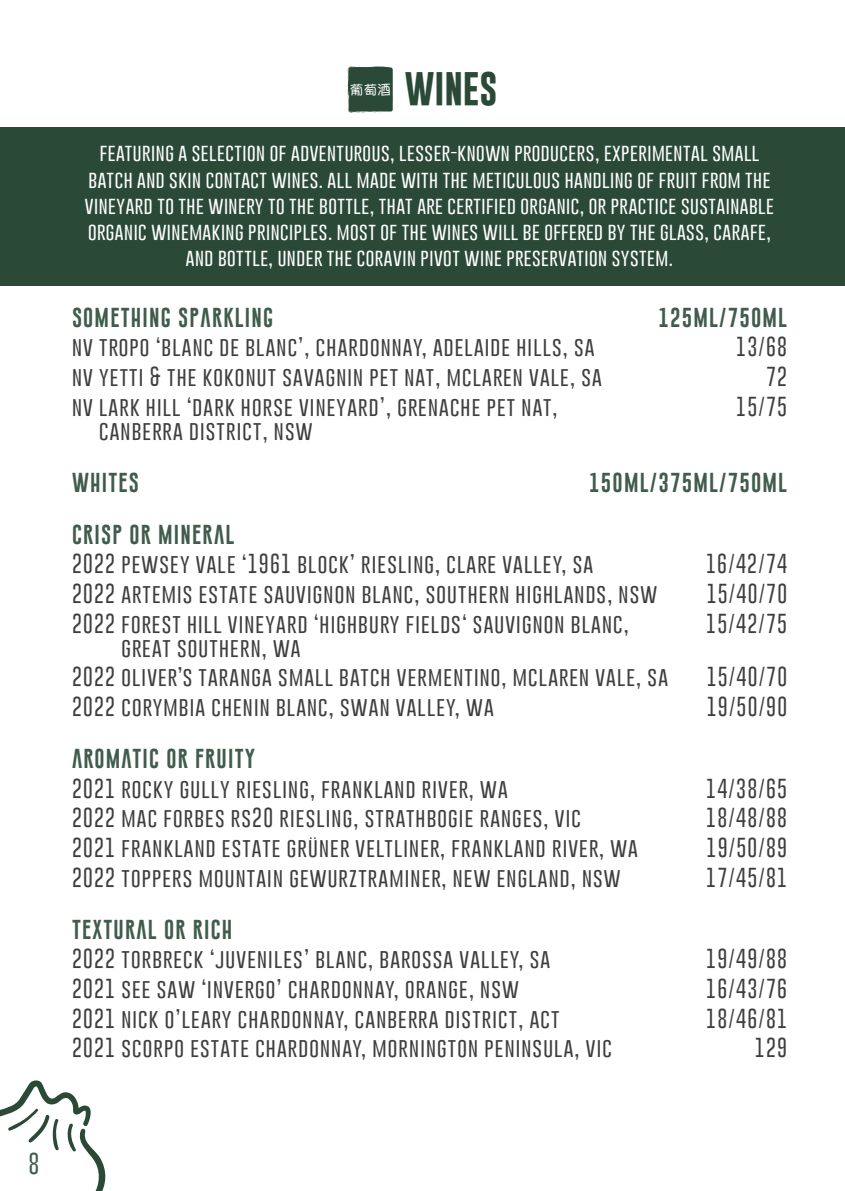
<style>
.page{position:relative;width:845px;height:1191px;background:#fff}
.page>*{position:absolute;margin:0;border:0;box-sizing:border-box;transform-origin:0 0}
.t1{font:700 34px "Gobold";color:#2a4a37}
.t2{font:100 22px "Gobold";color:#405c4c}
.t3{font:100 20px/29.6px "Gobold";letter-spacing:.06em;color:#3e3e3f}
.t4{font:20px "Gobold Extra 1";letter-spacing:.06em;color:#405c4c}
.t5{font:100 18px/26px "Gobold";letter-spacing:.03em;color:#fff;text-align:center}
.t6{font:14px "Yuppy TC";color:#fff}
</style>
<div class="page">
<svg style="left:0;top:1080px;width:105px;height:111px"></svg>
<div style="left:0;top:127px;width:845px;height:159px;background:#2a4a37"></div>
<svg style="left:348px;top:66px;width:45px;height:47px;background:#375543"></svg>
<p class="t6" style="left:349px;top:82px;width:43px">葡萄酒</p>
<h1 class="t1" style="left:405px;top:67px;width:94px">WINES</h1>
<p class="t5" style="left:85px;top:140px;width:690px">FEATURING A SELECTION OF ADVENTUROUS, LESSER-KNOWN PRODUCERS, EXPERIMENTAL SMALL BATCH AND SKIN CONTACT WINES. ALL MADE WITH THE METICULOUS HANDLING OF FRUIT FROM THE VINEYARD TO THE WINERY TO THE BOTTLE, THAT ARE CERTIFIED ORGANIC, OR PRACTICE SUSTAINABLE ORGANIC WINEMAKING PRINCIPLES. MOST OF THE WINES WILL BE OFFERED BY THE GLASS, CARAFE, AND BOTTLE, UNDER THE CORAVIN PIVOT WINE PRESERVATION SYSTEM.</p>
<p class="t4" style="left:72px;top:304px;width:203px">SOMETHING SPARKLING</p>
<p class="t4" style="left:658px;top:304px;width:130px">125ML/750ML</p>
<p class="t3" style="left:72px;top:332px;width:524px">NV TROPO ‘BLANC DE BLANC’, CHARDONNAY, ADELAIDE HILLS, SA</p>
<p class="t3" style="left:736px;top:332px;width:52px">13/68</p>
<p class="t3" style="left:72px;top:361px;width:531px">NV YETTI &amp; THE KOKONUT SAVAGNIN PET NAT, MCLAREN VALE, SA</p>
<p class="t3" style="left:766px;top:361px;width:23px">72</p>
<p class="t3" style="left:72px;top:391px;width:487px">NV LARK HILL ‘DARK HORSE VINEYARD’, GRENACHE PET NAT,</p>
<p class="t3" style="left:736px;top:391px;width:52px">15/75</p>
<p class="t3" style="left:99px;top:415px;width:215px">CANBERRA DISTRICT, NSW</p>
<p class="t4" style="left:72px;top:469px;width:69px">WHITES</p>
<p class="t4" style="left:589px;top:469px;width:199px">150ML/375ML/750ML</p>
<p class="t4" style="left:72px;top:521px;width:164px">CRISP OR MINERAL</p>
<p class="t3" style="left:72px;top:549px;width:522px">2022 PEWSEY VALE ‘1961 BLOCK’ RIESLING, CLARE VALLEY, SA</p>
<p class="t3" style="left:706px;top:549px;width:82px">16/42/74</p>
<p class="t3" style="left:72px;top:578px;width:586px">2022 ARTEMIS ESTATE SAUVIGNON BLANC, SOUTHERN HIGHLANDS, NSW</p>
<p class="t3" style="left:706px;top:578px;width:82px">15/40/70</p>
<p class="t3" style="left:72px;top:608px;width:558px">2022 FOREST HILL VINEYARD ‘HIGHBURY FIELDS‘ SAUVIGNON BLANC,</p>
<p class="t3" style="left:706px;top:608px;width:82px">15/42/75</p>
<p class="t3" style="left:72px;top:632px;width:597px;text-indent:49px">GREAT SOUTHERN, WA<br>2022 OLIVER’S TARANGA SMALL BATCH VERMENTINO, MCLAREN VALE, SA</p>
<p class="t3" style="left:706px;top:662px;width:82px">15/40/70</p>
<p class="t3" style="left:72px;top:691px;width:423px">2022 CORYMBIA CHENIN BLANC, SWAN VALLEY, WA</p>
<p class="t3" style="left:707px;top:691px;width:82px">19/50/90</p>
<p class="t4" style="left:72px;top:745px;width:185px">AROMATIC OR FRUITY</p>
<p class="t3" style="left:72px;top:773px;width:437px">2021 ROCKY GULLY RIESLING, FRANKLAND RIVER, WA</p>
<p class="t3" style="left:706px;top:773px;width:82px">14/38/65</p>
<p class="t3" style="left:72px;top:803px;width:510px">2022 MAC FORBES RS20 RIESLING, STRATHBOGIE RANGES, VIC</p>
<p class="t3" style="left:706px;top:803px;width:82px">18/48/88</p>
<p class="t3" style="left:72px;top:832px;width:567px">2021 FRANKLAND ESTATE GRÜNER VELTLINER, FRANKLAND RIVER, WA</p>
<p class="t3" style="left:706px;top:832px;width:82px">19/50/89</p>
<p class="t3" style="left:72px;top:862px;width:550px">2022 TOPPERS MOUNTAIN GEWURZTRAMINER, NEW ENGLAND, NSW</p>
<p class="t3" style="left:706px;top:862px;width:82px">17/45/81</p>
<p class="t4" style="left:72px;top:916px;width:162px">TEXTURAL OR RICH</p>
<p class="t3" style="left:72px;top:944px;width:480px">2022 TORBRECK ‘JUVENILES’ BLANC, BAROSSA VALLEY, SA</p>
<p class="t3" style="left:706px;top:944px;width:82px">19/49/88</p>
<p class="t3" style="left:72px;top:973px;width:448px">2021 SEE SAW ‘INVERGO’ CHARDONNAY, ORANGE, NSW</p>
<p class="t3" style="left:706px;top:973px;width:82px">16/43/76</p>
<p class="t3" style="left:72px;top:1003px;width:489px">2021 NICK O’LEARY CHARDONNAY, CANBERRA DISTRICT, ACT</p>
<p class="t3" style="left:706px;top:1003px;width:82px">18/46/81</p>
<p class="t3" style="left:72px;top:1033px;width:541px">2021 SCORPO ESTATE CHARDONNAY, MORNINGTON PENINSULA, VIC</p>
<p class="t3" style="left:755px;top:1033px;width:34px">129</p>
<p class="t2" style="left:28px;top:1149px;width:12px">8</p>
</div>
